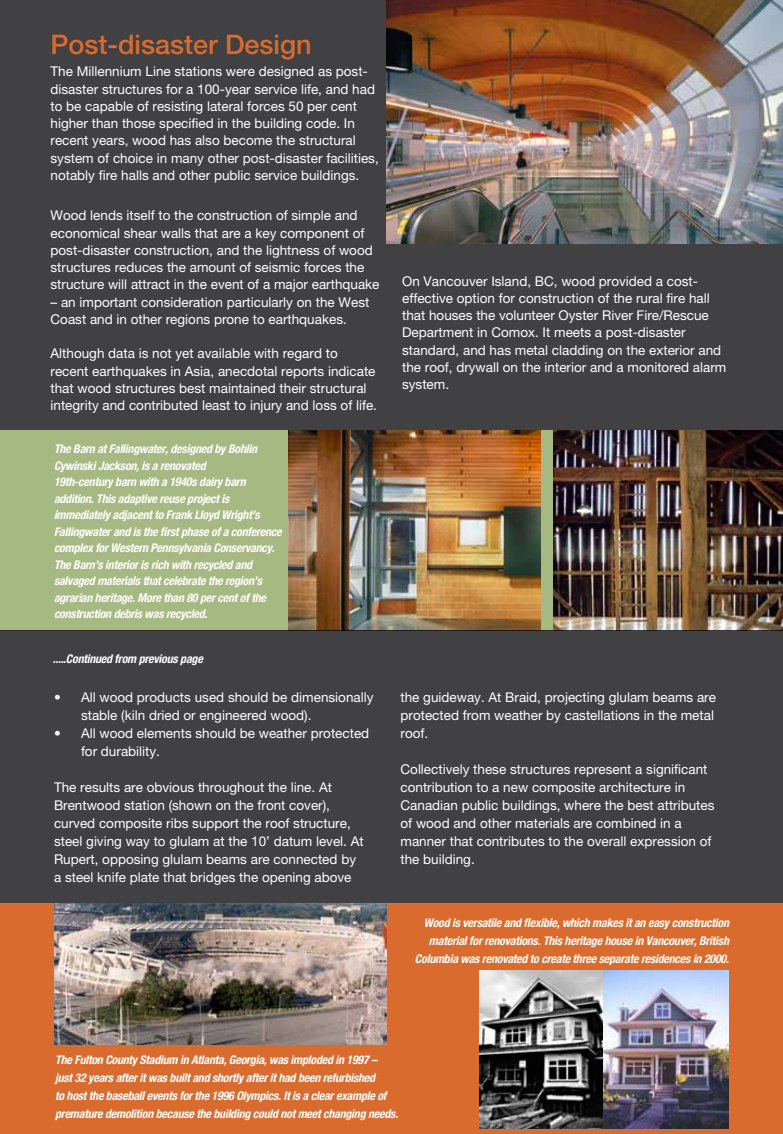
<style>
.page{position:relative;width:783px;height:1134px;background:#fff}
.page>*{position:absolute;margin:0;border:0;box-sizing:border-box;transform-origin:0 0}
.t1{font:500 27px "Helvetica Neue LT Pro";color:#da6b2e}
.t2{font:13.5px/17.2px "Helvetica Neue LT Pro";color:#fff}
.t3{font:italic 700 condensed 12px/16.5px "Helvetica Neue LT Pro";letter-spacing:-.02em;color:#fff}
</style>
<div class="page">
<div style="left:0;top:0;width:783px;height:591px;background:#414042"></div>
<div style="left:0;top:903px;width:783px;height:231px;background:#da6b2e"></div>
<img style="left:54px;top:903px;width:332px;height:141px">
<img style="left:479px;top:970px;width:249px;height:158px">
<div style="left:0;top:430px;width:783px;height:201px;background:#a7b982"></div>
<img style="left:553px;top:430px;width:230px;height:201px">
<img style="left:386px;top:0;width:397px;height:243px">
<img style="left:288px;top:430px;width:253px;height:201px">
<div style="left:0;top:631px;width:783px;height:272px;background:#414042"></div>
<h1 class="t1" style="left:51px;top:28px;width:263px">Post-disaster Design</h1>
<p class="t2" style="left:51px;top:63px;width:330px">The Millennium Line stations were designed as post&shy;disaster structures for a 100-year service life, and had to be capable of resisting lateral forces 50 per cent higher than those specified in the building code. In recent years, wood has also become the structural system of choice in many other post-disaster facilities, notably fire halls and other public service buildings.</p>
<p class="t2" style="left:51px;top:207px;width:331px">Wood lends itself to the construction of simple and economical shear walls that are a key component of post-disaster construction, and the lightness of wood structures reduces the amount of seismic forces the structure will attract in the event of a major earthquake</p>
<p class="t2" style="left:51px;top:293px;width:320px">– an important consideration particularly on the West<br>Coast and in other regions prone to earthquakes.</p>
<p class="t2" style="left:51px;top:345px;width:328px">Although data is not yet available with regard to recent earthquakes in Asia, anecdotal reports indicate that wood structures best maintained their structural integrity and contributed least to injury and loss of life.</p>
<p class="t3" style="left:54px;top:441px;width:229px">The Barn at Fallingwater, designed by Bohlin Cywinski Jackson, is a renovated<br>19th-century barn with a 1940s dairy barn addition. This adaptive reuse project is immediately adjacent to Frank Lloyd Wright’s Fallingwater and is the first phase of a conference complex for Western Pennsylvania Conservancy.<br>The Barn’s interior is rich with recycled and salvaged materials that celebrate the region’s agrarian heritage. More than 80 per cent of the construction debris was recycled.</p>
<p class="t3" style="left:53px;top:651px;width:152px">.....Continued from previous page</p>
<p class="t2" style="left:81px;top:688px;width:294px;line-height:18px;text-indent:-27px">• All wood products used should be dimensionally stable (kiln dried or engineered wood).</p>
<p class="t2" style="left:81px;top:724px;width:290px;line-height:18px;text-indent:-27px">• All wood elements should be weather protected for durability.</p>
<p class="t2" style="left:54px;top:778px;width:311px;line-height:18px">The results are obvious throughout the line. At Brentwood station (shown on the front cover), curved composite ribs support the roof structure, steel giving way to glulam at the 10’ datum level. At Rupert, opposing glulam beams are connected by a steel knife plate that bridges the opening above</p>
<p class="t2" style="left:402px;top:272px;width:326px">On Vancouver Island, BC, wood provided a cost&shy;effective option for construction of the rural fire hall that houses the volunteer Oyster River Fire/Rescue Department in Comox. It meets a post-disaster standard, and has metal cladding on the exterior and the roof, drywall on the interior and a monitored alarm system.</p>
<p class="t2" style="left:401px;top:688px;width:317px;line-height:18px">the guideway. At Braid, projecting glulam beams are protected from weather by castellations in the metal roof.</p>
<p class="t2" style="left:401px;top:760px;width:316px;line-height:18px">Collectively these structures represent a significant contribution to a new composite architecture in Canadian public buildings, where the best attributes of wood and other materials are combined in a manner that contributes to the overall expression of the building.</p>
<p class="t3" style="left:415px;top:914px;width:316px;line-height:18px;text-align:right">Wood is versatile and flexible, which makes it an easy construction material for renovations. This heritage house in Vancouver, British<br>Columbia was renovated to create three separate residences in 2000.</p>
<p class="t3" style="left:55px;top:1051px;width:345px;line-height:18px">The Fulton County Stadium in Atlanta, Georgia, was imploded in 1997 –<br>just 32 years after it was built and shortly after it had been refurbished<br>to host the baseball events for the 1996 Olympics. It is a clear example of premature demolition because the building could not meet changing needs.</p>
</div>
